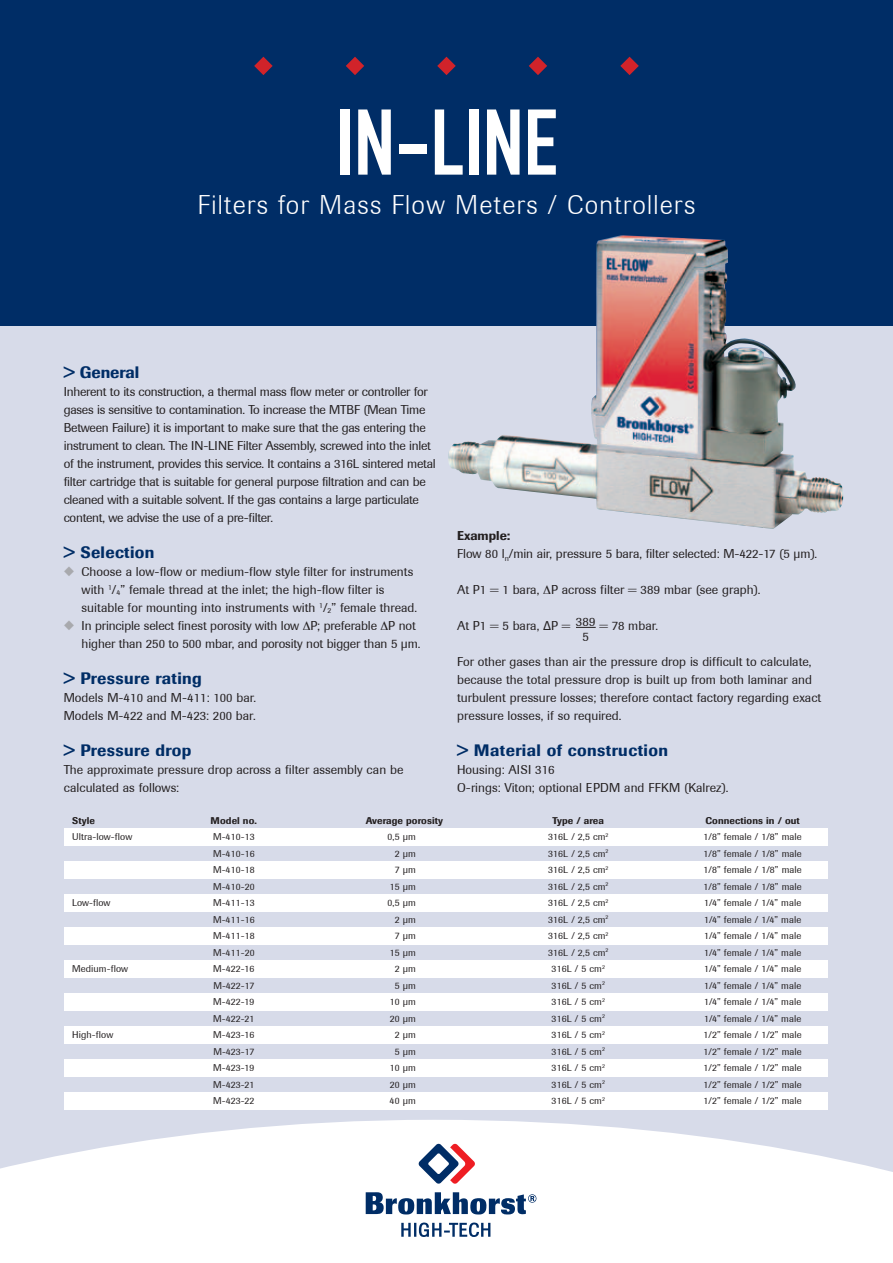
<style>
.page{position:relative;width:893px;height:1263px;background:#fff}
.page>*{position:absolute;margin:0;border:0;box-sizing:border-box;transform-origin:0 0}
.t1{font:91.5px "DIN Engschrift";color:#fff}
.t2{font:300 27px "Berthold Imago";letter-spacing:.05em;color:#fff}
.t3{font:500 16.5px "Berthold Imago";letter-spacing:.025em;color:#002d66}
.t4{font:500 16.5px "Berthold Imago";color:#002d66}
.t5{font:12.75px/18px "Berthold Imago";color:#231f20}
.t6{font:12.75px/18px "Berthold Imago";letter-spacing:-.02em;color:#231f20}
.t7{font:9.75px "Berthold Imago";letter-spacing:.01em;color:#231f20}
.t8{font:500 9.75px "Berthold Imago";letter-spacing:.01em;color:#231f20}
.s1{color:#a8a9ad}
.s2{font-weight:500}
.s3{font-family:"Arial MT Std"}
</style>
<div class="page">
<div style="left:0;top:293px;width:893px;height:970px;background:#d7dbe9"></div>
<div style="left:0;top:0;width:893px;height:325px;background:#002d66"></div>
<svg style="left:0;top:1120px;width:893px;height:143px;background:#fafafc"></svg>
<svg style="left:401px;top:1222px;width:89px;height:15px"></svg>
<svg style="left:418px;top:1143px;width:57px;height:41px;background:#b4a1b1"></svg>
<svg style="left:366px;top:1192px;width:170px;height:22px;background:#7a91af"></svg>
<img style="left:448px;top:235px;width:396px;height:294px">
<svg style="left:254px;top:57px;width:19px;height:18px"></svg>
<svg style="left:346px;top:57px;width:18px;height:18px"></svg>
<svg style="left:437px;top:57px;width:19px;height:18px"></svg>
<svg style="left:529px;top:57px;width:18px;height:18px"></svg>
<svg style="left:620px;top:57px;width:19px;height:18px"></svg>
<div style="left:65px;top:828px;width:763px;height:17px;background:#fff"></div>
<div style="left:65px;top:861px;width:763px;height:17px;background:#fff"></div>
<div style="left:65px;top:894px;width:763px;height:17px;background:#fff"></div>
<div style="left:65px;top:927px;width:763px;height:17px;background:#fff"></div>
<div style="left:65px;top:960px;width:763px;height:17px;background:#fff"></div>
<div style="left:65px;top:993px;width:763px;height:17px;background:#fff"></div>
<div style="left:65px;top:1026px;width:763px;height:17px;background:#fff"></div>
<div style="left:65px;top:1059px;width:763px;height:17px;background:#fff"></div>
<div style="left:65px;top:1092px;width:763px;height:17px;background:#fff"></div>
<svg style="left:576px;top:627px;width:20px;height:1px"></svg>
<h1 class="t1" style="left:336px;top:89px;width:223px">IN-LINE</h1>
<h2 class="t2" style="left:198px;top:190px;width:499px">Filters for Mass Flow Meters / Controllers</h2>
<p class="t4" style="left:64px;top:362px;width:77px">&gt; General</p>
<p class="t6" style="left:64px;top:383px;width:374px">Inherent to its construction, a thermal mass flow meter or controller for gases is sensitive to contamination. To increase the MTBF (Mean Time Between Failure) it is important to make sure that the gas entering the instrument to clean. The IN-LINE Filter Assembly, screwed into the inlet of the instrument, provides this service. It contains a 316L sintered metal filter cartridge that is suitable for general purpose filtration and can be cleaned with a suitable solvent. If the gas contains a large particulate content, we advise the use of a pre-filter.</p>
<p class="t3" style="left:64px;top:542px;width:92px">&gt; Selection</p>
<p class="t5" style="left:82px;top:563px;width:337px;text-indent:-18px"><span class="s1">◆</span> Choose a low-flow or medium-flow style filter for instruments with <sup>1</sup>/<sub>4</sub>” female thread at the inlet; the high-flow filter is suitable for mounting into instruments with <sup>1</sup>/<sub>2</sub>” female thread.</p>
<p class="t5" style="left:82px;top:617px;width:340px;text-indent:-18px"><span class="s1">◆</span> In principle select finest porosity with low ∆P; preferable ∆P not higher than 250 to 500 mbar, and porosity not bigger than 5 µm.</p>
<p class="t3" style="left:64px;top:668px;width:140px">&gt; Pressure rating</p>
<p class="t5" style="left:64px;top:689px;width:194px">Models M-410 and M-411: 100 bar.<br>Models M-422 and M-423: 200 bar.</p>
<p class="t3" style="left:64px;top:740px;width:129px">&gt; Pressure drop</p>
<p class="t5" style="left:64px;top:761px;width:341px">The approximate pressure drop across a filter assembly can be calculated as follows:</p>
<p class="t5" style="left:457px;top:527px;width:362px"><span class="s2">Example:<br></span>Flow 80 l<sub>n</sub>/min air, pressure 5 bara, filter selected: M-422-17 (5 µm).</p>
<p class="t5" style="left:457px;top:581px;width:305px">At P1 = 1 bara, ∆P across filter = 389 mbar (see graph).</p>
<p class="t5" style="left:457px;top:617px;width:202px">At P1 = 5 bara, <span class="s3">∆</span>P = 389 = 78 mbar.</p>
<p class="t5" style="left:457px;top:653px;width:366px">For other gases than air the pressure drop is difficult to calculate, because the total pressure drop is built up from both laminar and turbulent pressure losses; therefore contact factory regarding exact pressure losses, if so required.</p>
<p class="t3" style="left:457px;top:740px;width:212px">&gt; Material of construction</p>
<p class="t5" style="left:457px;top:761px;width:273px">Housing: AISI 316<br>O-rings: Viton; optional EPDM and FFKM (Kalrez).</p>
<p class="t5" style="left:583px;top:627px;width:8px">5</p>
<p class="t8" style="left:72px;top:814px;width:24px">Style</p>
<p class="t8" style="left:211px;top:814px;width:48px">Model no.</p>
<p class="t8" style="left:366px;top:814px;width:79px">Average porosity</p>
<p class="t8" style="left:552px;top:814px;width:53px">Type / area</p>
<p class="t8" style="left:705px;top:814px;width:96px">Connections in / out</p>
<p class="t7" style="left:72px;top:831px;width:61px">Ultra-low-flow</p>
<p class="t7" style="left:213px;top:831px;width:43px">M-410-13</p>
<p class="t7" style="left:388px;top:831px;width:30px">0,5 µm</p>
<p class="t7" style="left:548px;top:831px;width:62px">316L / 2,5 cm<sup>2</sup></p>
<p class="t7" style="left:704px;top:831px;width:100px">1/8” female / 1/8” male</p>
<p class="t7" style="left:213px;top:847px;width:43px">M-410-16</p>
<p class="t7" style="left:395px;top:847px;width:23px">2 µm</p>
<p class="t7" style="left:548px;top:847px;width:62px">316L / 2,5 cm<sup>2</sup></p>
<p class="t7" style="left:704px;top:847px;width:100px">1/8” female / 1/8” male</p>
<p class="t7" style="left:213px;top:864px;width:43px">M-410-18</p>
<p class="t7" style="left:395px;top:864px;width:23px">7 µm</p>
<p class="t7" style="left:548px;top:864px;width:62px">316L / 2,5 cm<sup>2</sup></p>
<p class="t7" style="left:704px;top:864px;width:100px">1/8” female / 1/8” male</p>
<p class="t7" style="left:213px;top:880px;width:43px">M-410-20</p>
<p class="t7" style="left:390px;top:880px;width:28px">15 µm</p>
<p class="t7" style="left:548px;top:880px;width:62px">316L / 2,5 cm<sup>2</sup></p>
<p class="t7" style="left:704px;top:880px;width:100px">1/8” female / 1/8” male</p>
<p class="t7" style="left:72px;top:897px;width:40px">Low-flow</p>
<p class="t7" style="left:213px;top:897px;width:43px">M-411-13</p>
<p class="t7" style="left:388px;top:897px;width:30px">0,5 µm</p>
<p class="t7" style="left:548px;top:897px;width:62px">316L / 2,5 cm<sup>2</sup></p>
<p class="t7" style="left:704px;top:897px;width:99px">1/4” female / 1/4” male</p>
<p class="t7" style="left:213px;top:913px;width:43px">M-411-16</p>
<p class="t7" style="left:395px;top:913px;width:23px">2 µm</p>
<p class="t7" style="left:548px;top:913px;width:62px">316L / 2,5 cm<sup>2</sup></p>
<p class="t7" style="left:704px;top:913px;width:99px">1/4” female / 1/4” male</p>
<p class="t7" style="left:213px;top:930px;width:43px">M-411-18</p>
<p class="t7" style="left:395px;top:930px;width:23px">7 µm</p>
<p class="t7" style="left:548px;top:930px;width:62px">316L / 2,5 cm<sup>2</sup></p>
<p class="t7" style="left:704px;top:930px;width:99px">1/4” female / 1/4” male</p>
<p class="t7" style="left:213px;top:946px;width:43px">M-411-20</p>
<p class="t7" style="left:390px;top:946px;width:28px">15 µm</p>
<p class="t7" style="left:548px;top:946px;width:62px">316L / 2,5 cm<sup>2</sup></p>
<p class="t7" style="left:704px;top:946px;width:99px">1/4” female / 1/4” male</p>
<p class="t7" style="left:72px;top:963px;width:57px">Medium-flow</p>
<p class="t7" style="left:213px;top:963px;width:43px">M-422-16</p>
<p class="t7" style="left:395px;top:963px;width:23px">2 µm</p>
<p class="t7" style="left:552px;top:963px;width:55px">316L / 5 cm<sup>2</sup></p>
<p class="t7" style="left:704px;top:963px;width:99px">1/4” female / 1/4” male</p>
<p class="t7" style="left:213px;top:979px;width:42px">M-422-17</p>
<p class="t7" style="left:395px;top:979px;width:23px">5 µm</p>
<p class="t7" style="left:552px;top:979px;width:55px">316L / 5 cm<sup>2</sup></p>
<p class="t7" style="left:704px;top:979px;width:99px">1/4” female / 1/4” male</p>
<p class="t7" style="left:213px;top:996px;width:43px">M-422-19</p>
<p class="t7" style="left:390px;top:996px;width:28px">10 µm</p>
<p class="t7" style="left:552px;top:996px;width:55px">316L / 5 cm<sup>2</sup></p>
<p class="t7" style="left:704px;top:996px;width:99px">1/4” female / 1/4” male</p>
<p class="t7" style="left:213px;top:1012px;width:43px">M-422-21</p>
<p class="t7" style="left:390px;top:1012px;width:28px">20 µm</p>
<p class="t7" style="left:552px;top:1012px;width:55px">316L / 5 cm<sup>2</sup></p>
<p class="t7" style="left:704px;top:1012px;width:99px">1/4” female / 1/4” male</p>
<p class="t7" style="left:72px;top:1029px;width:43px">High-flow</p>
<p class="t7" style="left:213px;top:1029px;width:43px">M-423-16</p>
<p class="t7" style="left:395px;top:1029px;width:23px">2 µm</p>
<p class="t7" style="left:552px;top:1029px;width:55px">316L / 5 cm<sup>2</sup></p>
<p class="t7" style="left:704px;top:1029px;width:100px">1/2” female / 1/2” male</p>
<p class="t7" style="left:213px;top:1045px;width:42px">M-423-17</p>
<p class="t7" style="left:395px;top:1045px;width:23px">5 µm</p>
<p class="t7" style="left:552px;top:1045px;width:55px">316L / 5 cm<sup>2</sup></p>
<p class="t7" style="left:704px;top:1045px;width:100px">1/2” female / 1/2” male</p>
<p class="t7" style="left:213px;top:1062px;width:43px">M-423-19</p>
<p class="t7" style="left:390px;top:1062px;width:28px">10 µm</p>
<p class="t7" style="left:552px;top:1062px;width:55px">316L / 5 cm<sup>2</sup></p>
<p class="t7" style="left:704px;top:1062px;width:100px">1/2” female / 1/2” male</p>
<p class="t7" style="left:213px;top:1078px;width:43px">M-423-21</p>
<p class="t7" style="left:390px;top:1078px;width:28px">20 µm</p>
<p class="t7" style="left:552px;top:1078px;width:55px">316L / 5 cm<sup>2</sup></p>
<p class="t7" style="left:704px;top:1078px;width:100px">1/2” female / 1/2” male</p>
<p class="t7" style="left:213px;top:1095px;width:43px">M-423-22</p>
<p class="t7" style="left:390px;top:1095px;width:28px">40 µm</p>
<p class="t7" style="left:552px;top:1095px;width:55px">316L / 5 cm<sup>2</sup></p>
<p class="t7" style="left:704px;top:1095px;width:100px">1/2” female / 1/2” male</p>
</div>
